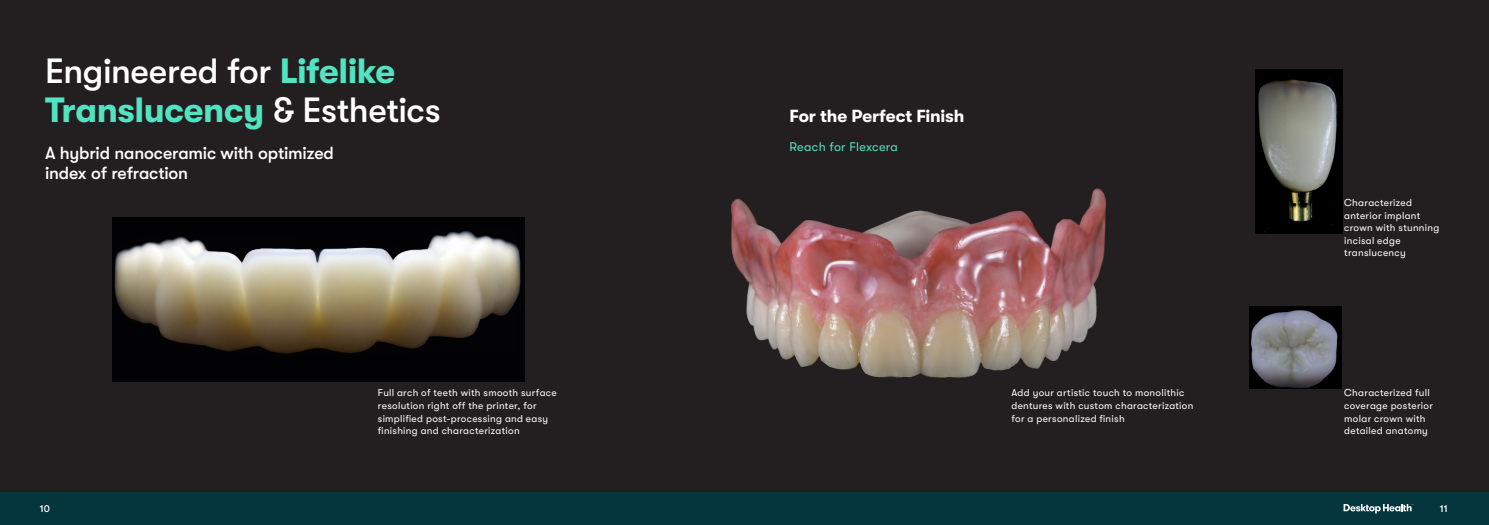
<style>
.page{position:relative;width:1489px;height:525px;background:#fff}
.page>*{position:absolute;margin:0;border:0;box-sizing:border-box;transform-origin:0 0}
.Heading_1{font:500 35px/38.8px "GT Walsheim";letter-spacing:-.01em;color:#fff}
.Heading_2{font:500 17.5px/20px "GT Walsheim";letter-spacing:-.01em;color:#fff}
.Heading_2-2{font:700 17.5px "GT Walsheim";letter-spacing:-.01em;color:#fff}
.H3-Callout{font:12.5px "GT Walsheim";letter-spacing:.025em;color:#52e3c1}
.t1{font:10px/12.5px "GT Walsheim";letter-spacing:.03em;color:#fff}
.t2{font:500 10px "GT Walsheim";color:#fff}
.s1{font-weight:700;color:#52e3c1}
</style>
<div class="page">
<div style="left:0;top:491px;width:1488px;height:33px;background:#05353d"></div>
<svg style="left:1343px;top:504px;width:70px;height:9px"></svg>
<div style="left:0;top:0;width:1488px;height:491px;background:#231f20"></div>
<img style="left:1249px;top:306px;width:92px;height:82px">
<img style="left:1255px;top:70px;width:86px;height:163px">
<img style="left:112px;top:217px;width:412px;height:164px">
<img style="left:731px;top:188px;width:375px;height:190px">
<p class="Heading_1" style="left:45px;top:52px;width:397px">Engineered for <span class="s1">Lifelike<br>Translucency</span> &amp; Esthetics</p>
<p class="Heading_2" style="left:45px;top:143px;width:290px">A hybrid nanoceramic with optimized index of refraction</p>
<p class="Heading_2-2" style="left:789px;top:106px;width:176px">For the Perfect Finish</p>
<p class="H3-Callout" style="left:789px;top:139px;width:110px">Reach for Flexcera</p>
<p class="t1" style="left:1344px;top:197px;width:97px">Characterized anterior implant crown with stunning incisal edge translucency</p>
<p class="t1" style="left:378px;top:386px;width:180px">Full arch of teeth with smooth surface resolution right off the printer, for simplified post-processing and easy finishing and characterization</p>
<p class="t1" style="left:1011px;top:386px;width:183px">Add your artistic touch to monolithic dentures with custom characterization for a personalized finish</p>
<p class="t1" style="left:1344px;top:386px;width:90px">Characterized full coverage posterior molar crown with detailed anatomy</p>
<p class="t2" style="left:40px;top:502px;width:12px">10</p>
<p class="t2" style="left:1439px;top:502px;width:9px">11</p>
</div>
